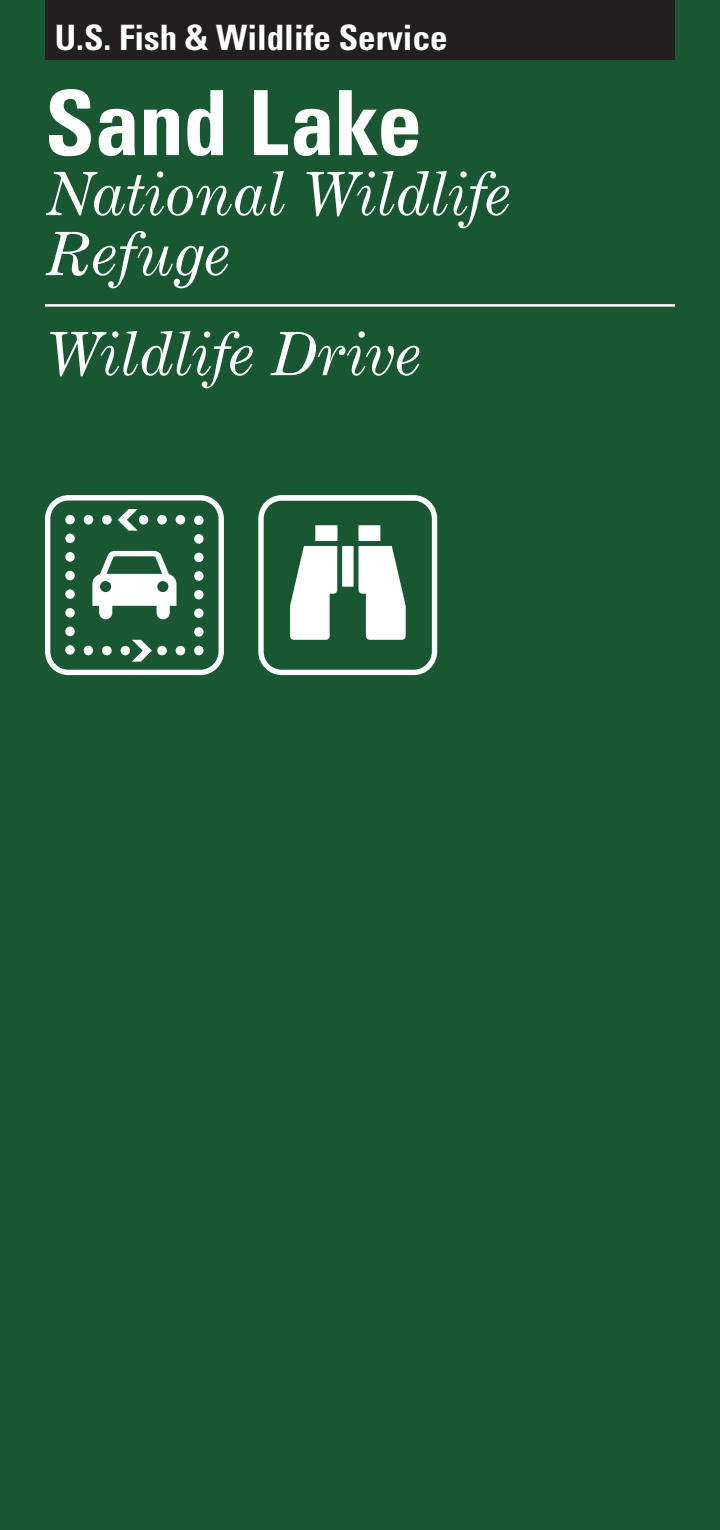
<style>
.page{position:relative;width:720px;height:1530px;background:#195732}
.page>*{position:absolute;margin:0;border:0;box-sizing:border-box;transform-origin:0 0}
.t1{font:700 condensed 90px "Univers LT Std";letter-spacing:-.01em;color:#fff}
.t2{font:italic 60px/60px "Century Expanded LT Std";letter-spacing:-.01em;color:#fff}
.t3{font:700 condensed 35px "Univers LT Std";color:#fff}
</style>
<div class="page">
<div style="left:45px;top:0;width:630px;height:60px;background:#231f20"></div>
<svg style="left:45px;top:495px;width:179px;height:180px"></svg>
<svg style="left:258px;top:495px;width:179px;height:180px"></svg>
<hr style="left:45px;top:304px;width:630px;height:3px;background:#fff">
<p class="t3" style="left:55px;top:16px;width:394px">U.S. Fish &amp; Wildlife Service</p>
<h1 class="t1" style="left:45px;top:68px;width:379px">Sand Lake</h1>
<p class="t2" style="left:45px;top:164px;width:468px">National Wildlife<br>Refuge</p>
<p class="t2" style="left:45px;top:324px;width:378px">Wildlife Drive</p>
</div>
